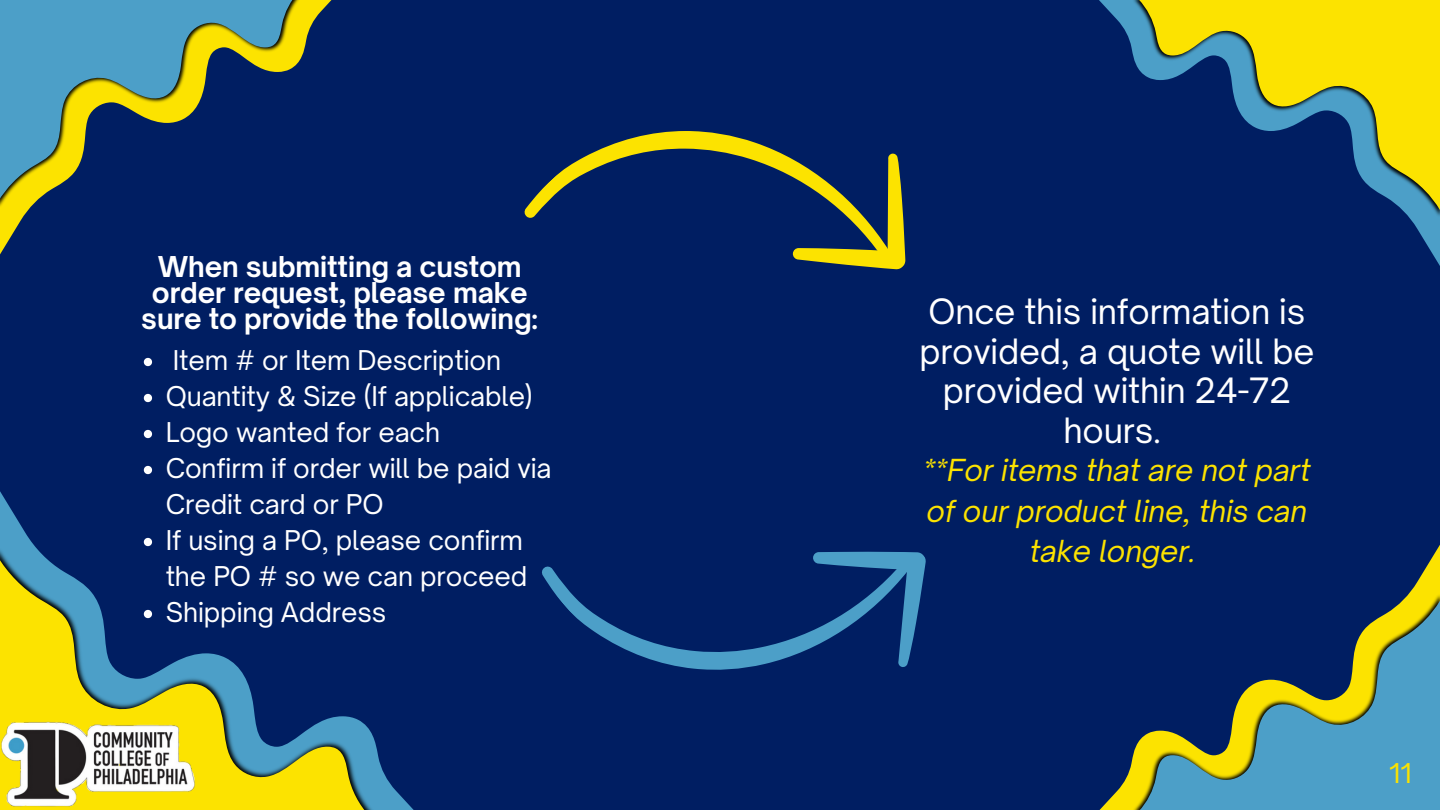
<style>
.page{position:relative;width:1440px;height:810px;background:#001e62}
.page>*{position:absolute;margin:0;border:0;box-sizing:border-box;transform-origin:0 0}
.t1{font:33.4px/39.8px "Open Sauce One";letter-spacing:-.005em;color:#fff;text-align:center}
.t2{font:italic 29.1px/40.5px "Open Sauce One";letter-spacing:-.005em;color:#fce300;text-align:center}
.t3{font:700 27.5px/26.2px "Open Sauce One";letter-spacing:-.005em;color:#fff;text-align:center}
.t4{font:26.1px/36px "Open Sauce One";letter-spacing:-.005em;color:#fff}
.t5{font:26.1px "Open Sauce One";color:#fce300}
</style>
<div class="page">
<svg style="left:542px;top:566px;width:264px;height:104px"></svg>
<svg style="left:806px;top:551px;width:120px;height:116px"></svg>
<svg style="left:524px;top:131px;width:263px;height:87px"></svg>
<svg style="left:787px;top:153px;width:119px;height:117px"></svg>
<img style="left:0;top:0;width:332px;height:237px">
<svg style="left:0;top:0;width:299px;height:202px"></svg>
<img style="left:1105px;top:566px;width:335px;height:244px">
<svg style="left:1138px;top:601px;width:302px;height:209px"></svg>
<svg style="left:144px;top:358px;width:8px;height:8px"></svg>
<svg style="left:144px;top:394px;width:8px;height:8px"></svg>
<svg style="left:144px;top:430px;width:8px;height:8px"></svg>
<svg style="left:144px;top:466px;width:8px;height:8px"></svg>
<img style="left:1105px;top:0;width:335px;height:245px">
<svg style="left:1138px;top:0;width:302px;height:210px"></svg>
<img style="left:0;top:513px;width:411px;height:297px">
<svg style="left:0;top:556px;width:370px;height:254px"></svg>
<img style="left:0;top:720px;width:196px;height:90px">
<p class="t3" style="left:141px;top:253px;width:398px">When submitting a custom order request, please make sure to provide the following:</p>
<p class="t4" style="left:173px;top:342px;width:330px">Item # or Item Description</p>
<h2 class="t4" style="left:166px;top:378px;width:369px">Quantity &amp; Size (If applicable)</h2>
<h1 class="t4" style="left:166px;top:414px;width:276px">Logo wanted for each</h1>
<p class="t4" style="left:166px;top:450px;width:387px">Confirm if order will be paid via<br>Credit card or PO</p>
<p class="t4" style="left:166px;top:522px;width:363px">If using a PO, please confirm the PO # so we can proceed</p>
<p class="t4" style="left:166px;top:594px;width:222px">Shipping Address</p>
<p class="t1" style="left:919px;top:291px;width:397px">Once this information is provided, a quote will be provided within 24-72 hours.</p>
<p class="t2" style="left:923px;top:450px;width:389px">**For items that are not part of our product line, this can take longer.</p>
<p class="t5" style="left:1389px;top:757px;width:24px">11</p>
</div>
